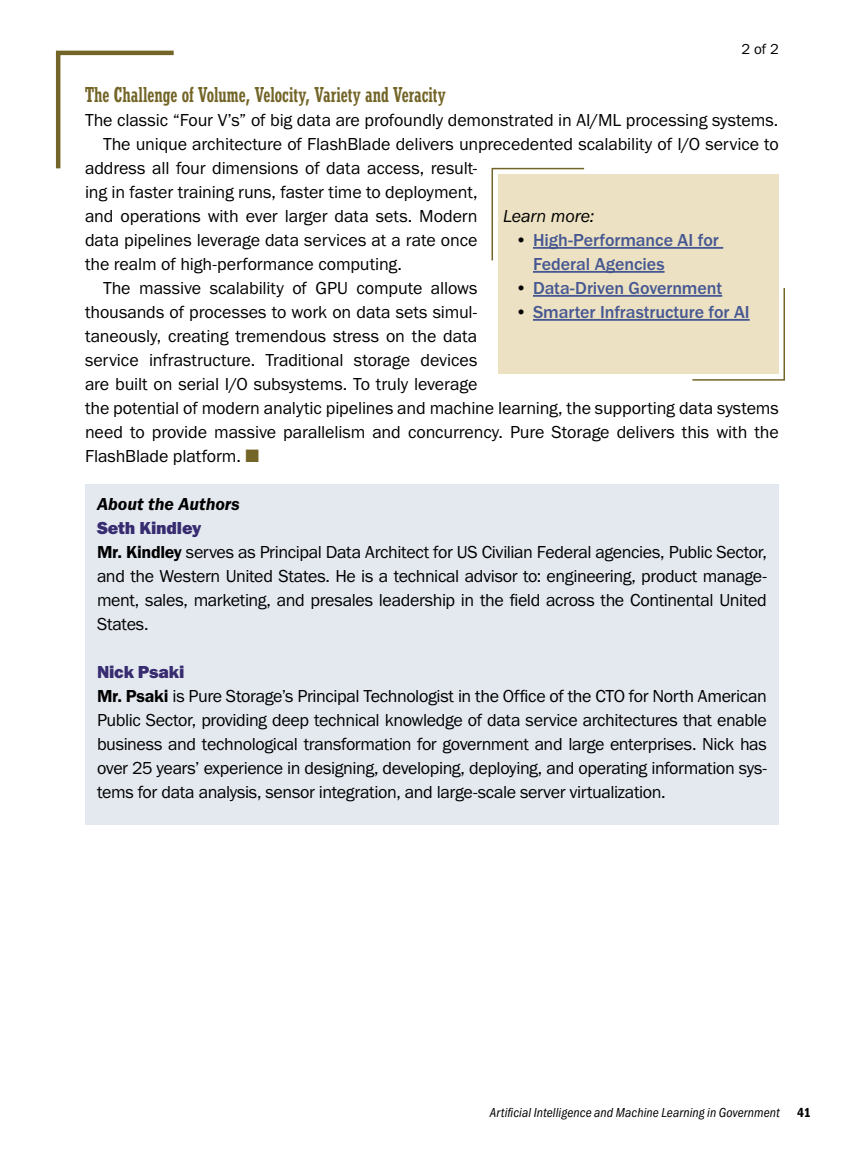
<style>
.page{position:relative;width:864px;height:1161px;background:#fff}
.page>*{position:absolute;margin:0;border:0;box-sizing:border-box;transform-origin:0 0}
.t1{font:500 22.5px "Stymie Con";color:#736527}
.t2{font:18px/24px "Franklin Gothic URW Boo";letter-spacing:-.005em;color:#000;text-align:justify}
.t3{font:500 18px/24px "Franklin Gothic URW";letter-spacing:-.005em;color:#465792}
.t4{font:18px "Franklin Gothic URW Hea";letter-spacing:-.01em;color:#382c71}
.t5{font:18px "Franklin Gothic URW Dem Ita";color:#000}
.t6{font:18px "Franklin Gothic URW Boo Ita";letter-spacing:-.01em;color:#000}
.t7{font:15px "Franklin Gothic URW Boo";color:#000}
.t8{font:13.5px "Franklin Gothic URW Con Boo Ita";letter-spacing:.01em;color:#000}
.t9{font:13.5px "Franklin Gothic URW Con Dem";color:#000}
.s1{color:#736527}
.s2{color:#000}
.s3{font-family:"Franklin Gothic URW Dem"}
</style>
<div class="page">
<div style="left:498px;top:174px;width:281px;height:200px;background:#ece2c3"></div>
<svg style="left:55px;top:50px;width:119px;height:119px"></svg>
<div style="left:85px;top:485px;width:694px;height:340px;background:#e4e9f0"></div>
<hr style="left:533px;top:247px;width:190px;height:2px;background:#465792">
<hr style="left:533px;top:271px;width:132px;height:2px;background:#465792">
<hr style="left:533px;top:295px;width:189px;height:2px;background:#465792">
<hr style="left:533px;top:319px;width:217px;height:2px;background:#465792">
<svg style="left:691px;top:288px;width:94px;height:93px"></svg>
<svg style="left:491px;top:167px;width:95px;height:94px"></svg>
<p class="t7" style="left:742px;top:40px;width:39px">2 of 2</p>
<p class="t1" style="left:85px;top:82px;width:362px">The Challenge of Volume, Velocity, Variety and Veracity</p>
<p class="t2" style="left:85px;top:108px;width:695px">The classic “Four V’s” of big data are profoundly demonstrated in AI/ML processing systems.</p>
<p class="t2" style="left:103px;top:132px;width:677px">The unique architecture of FlashBlade delivers unprecedented scalability of I/O service to</p>
<p class="t2" style="left:85px;top:156px;width:394px">address all four dimensions of data access, result-</p>
<p class="t2" style="left:85px;top:180px;width:394px">ing in faster training runs, faster time to deployment,</p>
<p class="t2" style="left:85px;top:204px;width:394px">and operations with ever larger data sets. Modern</p>
<p class="t2" style="left:85px;top:228px;width:394px">data pipelines leverage data services at a rate once</p>
<p class="t2" style="left:85px;top:252px;width:318px">the realm of high-performance computing.</p>
<p class="t2" style="left:103px;top:276px;width:376px">The massive scalability of GPU compute allows</p>
<p class="t2" style="left:85px;top:300px;width:394px">thousands of processes to work on data sets simul-</p>
<p class="t2" style="left:85px;top:324px;width:394px">taneously, creating tremendous stress on the data</p>
<p class="t2" style="left:85px;top:348px;width:394px">service infrastructure. Traditional storage devices</p>
<p class="t2" style="left:85px;top:372px;width:394px">are built on serial I/O subsystems. To truly leverage</p>
<p class="t2" style="left:85px;top:396px;width:695px">the potential of modern analytic pipelines and machine learning, the supporting data systems</p>
<p class="t2" style="left:85px;top:420px;width:695px">need to provide massive parallelism and concurrency. Pure Storage delivers this with the</p>
<p class="t2" style="left:85px;top:444px;width:176px">FlashBlade platform. <span class="s1">■</span></p>
<p class="t6" style="left:503px;top:205px;width:93px">Learn more:</p>
<p class="t3" style="left:533px;top:228px;width:187px;text-indent:-18px"><span class="s2">•</span> High-Performance AI for<br>Federal Agencies</p>
<p class="t3" style="left:515px;top:276px;width:209px"><span class="s2">•</span> Data-Driven Government</p>
<p class="t3" style="left:515px;top:300px;width:236px"><span class="s2">•</span> Smarter Infrastructure for AI</p>
<p class="t5" style="left:97px;top:492px;width:144px">About the Authors</p>
<p class="t4" style="left:97px;top:516px;width:106px">Seth Kindley</p>
<p class="t2" style="left:97px;top:540px;width:671px"><span class="s3">Mr. Kindley</span> serves as Principal Data Architect for US Civilian Federal agencies, Public Sector, and the Western United States. He is a technical advisor to: engineering, product manage&shy;ment, sales, marketing, and presales leadership in the field across the Continental United States.</p>
<p class="t4" style="left:97px;top:660px;width:89px">Nick Psaki</p>
<p class="t2" style="left:97px;top:684px;width:671px"><span class="s3">Mr. Psaki</span> is Pure Storage’s Principal Technologist in the Office of the CTO for North American Public Sector, providing deep technical knowledge of data service architectures that enable business and technological transformation for government and large enterprises. Nick has over 25 years’ experience in designing, developing, deploying, and operating information sys&shy;tems for data analysis, sensor integration, and large-scale server virtualization.</p>
<p class="t8" style="left:490px;top:1105px;width:291px">Artificial Intelligence and Machine Learning in Government</p>
<p class="t9" style="left:797px;top:1104px;width:15px">41</p>
</div>
